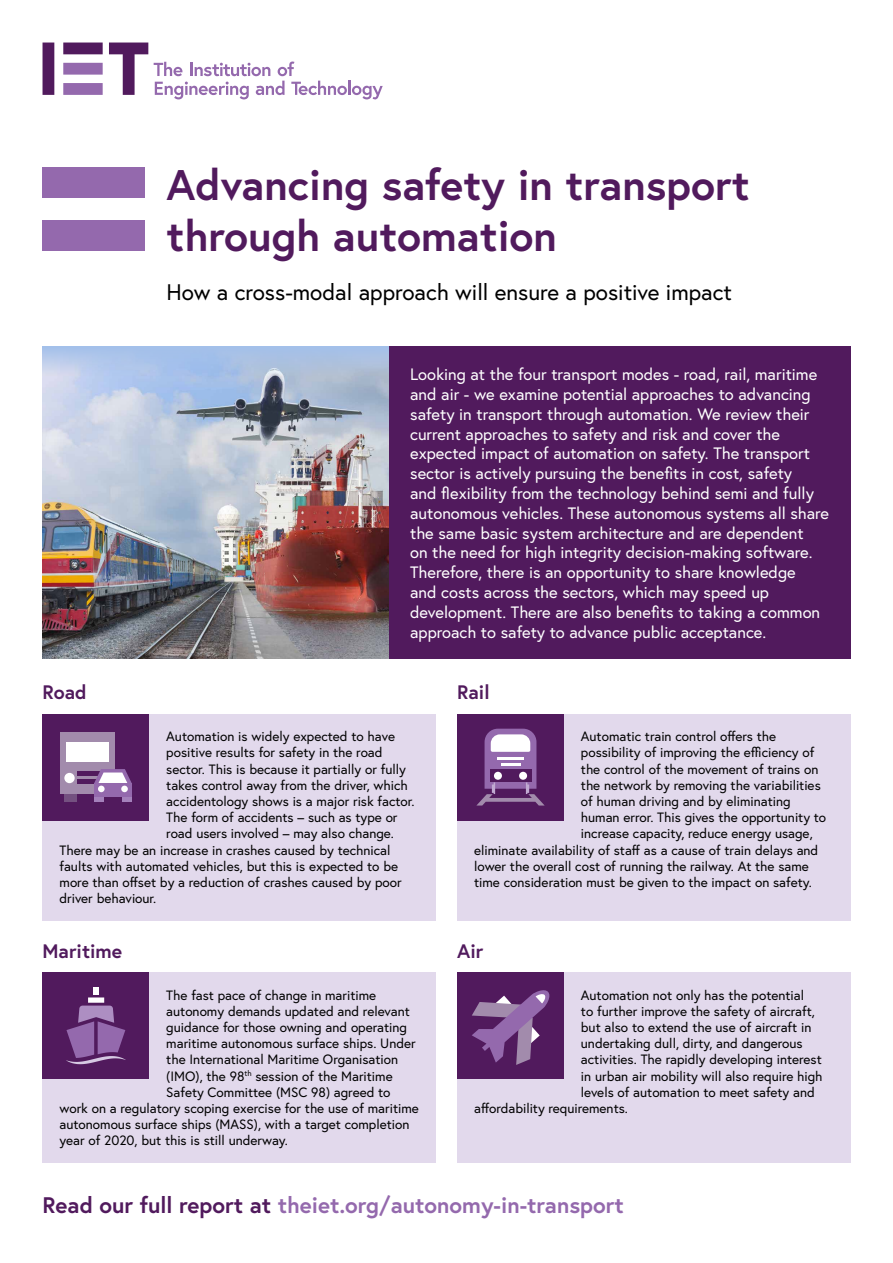
<style>
.page{position:relative;width:893px;height:1263px;background:#fff}
.page>*{position:absolute;margin:0;border:0;box-sizing:border-box;transform-origin:0 0}
.t1{font:700 42.75px/51.3px "Europa";color:#511a5d}
.t2{font:700 22.5px "Europa";color:#9469ad}
.t3{font:22.5px "Europa";color:#000}
.t4{font:700 19.5px "Europa";color:#511a5d}
.t5{font:16.5px/19.8px "Europa";color:#fff}
.t6{font:13.5px "Europa";color:#000}
.s1{color:#511a5d}
</style>
<div class="page">
<img style="left:43px;top:348px;width:346px;height:311px">
<svg style="left:154px;top:62px;width:229px;height:37px"></svg>
<svg style="left:43px;top:43px;width:105px;height:52px"></svg>
<div style="left:43px;top:220px;width:102px;height:31px;background:#9469ad"></div>
<div style="left:43px;top:168px;width:102px;height:30px;background:#9469ad"></div>
<div style="left:389px;top:346px;width:461px;height:313px;background:#511a5d"></div>
<div style="left:43px;top:714px;width:393px;height:206px;background:#e2d9ec"></div>
<div style="left:43px;top:714px;width:106px;height:106px;background:#511a5d"></div>
<div style="left:60px;top:733px;width:54px;height:61px;background:#a28bac"></div>
<div style="left:66px;top:742px;width:43px;height:19px;background:#fff"></div>
<hr style="left:77px;top:772px;width:24px;height:4px;background:#511a5d">
<hr style="left:77px;top:779px;width:24px;height:4px;background:#511a5d">
<div style="left:64px;top:773px;width:11px;height:10px;background:#fff;border-radius:50%"></div>
<div style="left:64px;top:794px;width:13px;height:7px;background:#745180"></div>
<div style="left:94px;top:783px;width:38px;height:14px;background:#9469ad"></div>
<svg style="left:94px;top:769px;width:38px;height:14px"></svg>
<div style="left:98px;top:786px;width:7px;height:6px;background:#fff;border-radius:50%"></div>
<div style="left:121px;top:786px;width:7px;height:6px;background:#fff;border-radius:50%"></div>
<hr style="left:94px;top:797px;width:10px;height:4px;background:#a481bb">
<hr style="left:122px;top:797px;width:10px;height:4px;background:#a481bb">
<div style="left:457px;top:714px;width:393px;height:206px;background:#e2d9ec"></div>
<div style="left:457px;top:714px;width:107px;height:106px;background:#511a5d"></div>
<svg style="left:477px;top:729px;width:67px;height:76px"></svg>
<div style="left:43px;top:972px;width:393px;height:190px;background:#e2d9ec"></div>
<div style="left:43px;top:972px;width:106px;height:107px;background:#511a5d"></div>
<svg style="left:66px;top:987px;width:60px;height:77px"></svg>
<div style="left:457px;top:972px;width:393px;height:190px;background:#e2d9ec"></div>
<div style="left:457px;top:972px;width:107px;height:107px;background:#511a5d"></div>
<svg style="left:472px;top:990px;width:78px;height:75px"></svg>
<h1 class="t1" style="left:167px;top:158px;width:584px">Advancing safety in transport through automation</h1>
<h2 class="t3" style="left:167px;top:278px;width:567px">How a cross-modal approach will ensure a positive impact</h2>
<h3 class="t4" style="left:43px;top:679px;width:46px">Road</h3>
<p class="t5" style="left:410px;top:364px;width:421px">Looking at the four transport modes - road, rail, maritime and air - we examine potential approaches to advancing safety in transport through automation. We review their current approaches to safety and risk and cover the expected impact of automation on safety. The transport sector is actively pursuing the benefits in cost, safety<br>and flexibility from the technology behind semi and fully autonomous vehicles. These autonomous systems all share the same basic system architecture and are dependent<br>on the need for high integrity decision-making software.<br>Therefore, there is an opportunity to share knowledge<br>and costs across the sectors, which may speed up development. There are also benefits to taking a common approach to safety to advance public acceptance.</p>
<h3 class="t4" style="left:457px;top:679px;width:34px">Rail</h3>
<p class="t6" style="left:166px;top:728px;width:230px">Automation is widely expected to have</p>
<p class="t6" style="left:166px;top:744px;width:218px">positive results for safety in the road</p>
<p class="t6" style="left:166px;top:760px;width:241px">sector. This is because it partially or fully</p>
<p class="t6" style="left:166px;top:776px;width:243px">takes control away from the driver, which</p>
<p class="t6" style="left:166px;top:793px;width:250px">accidentology shows is a major risk factor.</p>
<p class="t6" style="left:166px;top:809px;width:233px">The form of accidents – such as type or</p>
<p class="t6" style="left:166px;top:825px;width:229px">road users involved – may also change.</p>
<p class="t6" style="left:60px;top:841px;width:332px">There may be an increase in crashes caused by technical</p>
<p class="t6" style="left:60px;top:857px;width:340px">faults with automated vehicles, but this is expected to be</p>
<p class="t6" style="left:60px;top:874px;width:344px">more than offset by a reduction of crashes caused by poor</p>
<p class="t6" style="left:60px;top:890px;width:98px">driver behaviour.</p>
<p class="t6" style="left:581px;top:728px;width:197px">Automatic train control offers the</p>
<p class="t6" style="left:581px;top:744px;width:235px">possibility of improving the efficiency of</p>
<p class="t6" style="left:581px;top:760px;width:239px">the control of the movement of trains on</p>
<p class="t6" style="left:581px;top:776px;width:241px">the network by removing the variabilities</p>
<p class="t6" style="left:581px;top:793px;width:211px">of human driving and by eliminating</p>
<p class="t6" style="left:581px;top:809px;width:247px">human error. This gives the opportunity to</p>
<p class="t6" style="left:581px;top:825px;width:233px">increase capacity, reduce energy usage,</p>
<p class="t6" style="left:474px;top:841px;width:346px">eliminate availability of staff as a cause of train delays and</p>
<p class="t6" style="left:474px;top:857px;width:336px">lower the overall cost of running the railway. At the same</p>
<p class="t6" style="left:474px;top:874px;width:339px">time consideration must be given to the impact on safety.</p>
<h3 class="t4" style="left:43px;top:937px;width:81px">Maritime</h3>
<h3 class="t4" style="left:457px;top:937px;width:28px">Air</h3>
<p class="t6" style="left:166px;top:986px;width:211px">The fast pace of change in maritime</p>
<p class="t6" style="left:166px;top:1002px;width:245px">autonomy demands updated and relevant</p>
<p class="t6" style="left:166px;top:1019px;width:242px">guidance for those owning and operating</p>
<p class="t6" style="left:166px;top:1035px;width:251px">maritime autonomous surface ships. Under</p>
<p class="t6" style="left:166px;top:1051px;width:233px">the International Maritime Organisation</p>
<p class="t6" style="left:166px;top:1067px;width:228px">(IMO), the 98<sup>th</sup> session of the Maritime</p>
<p class="t6" style="left:166px;top:1083px;width:226px">Safety Committee (MSC 98) agreed to</p>
<p class="t6" style="left:60px;top:1100px;width:361px">work on a regulatory scoping exercise for the use of maritime</p>
<p class="t6" style="left:60px;top:1116px;width:351px">autonomous surface ships (MASS), with a target completion</p>
<p class="t6" style="left:60px;top:1132px;width:230px">year of 2020, but this is still underway.</p>
<p class="t6" style="left:581px;top:986px;width:225px">Automation not only has the potential</p>
<p class="t6" style="left:581px;top:1002px;width:236px">to further improve the safety of aircraft,</p>
<p class="t6" style="left:581px;top:1019px;width:232px">but also to extend the use of aircraft in</p>
<p class="t6" style="left:581px;top:1035px;width:223px">undertaking dull, dirty, and dangerous</p>
<p class="t6" style="left:581px;top:1051px;width:242px">activities. The rapidly developing interest</p>
<p class="t6" style="left:581px;top:1067px;width:243px">in urban air mobility will also require high</p>
<p class="t6" style="left:581px;top:1083px;width:235px">levels of automation to meet safety and</p>
<p class="t6" style="left:474px;top:1100px;width:155px">affordability requirements.</p>
<h2 class="t2" style="left:43px;top:1190px;width:583px"><span class="s1">Read our full report at</span> theiet.org/autonomy-in-transport</h2>
</div>
